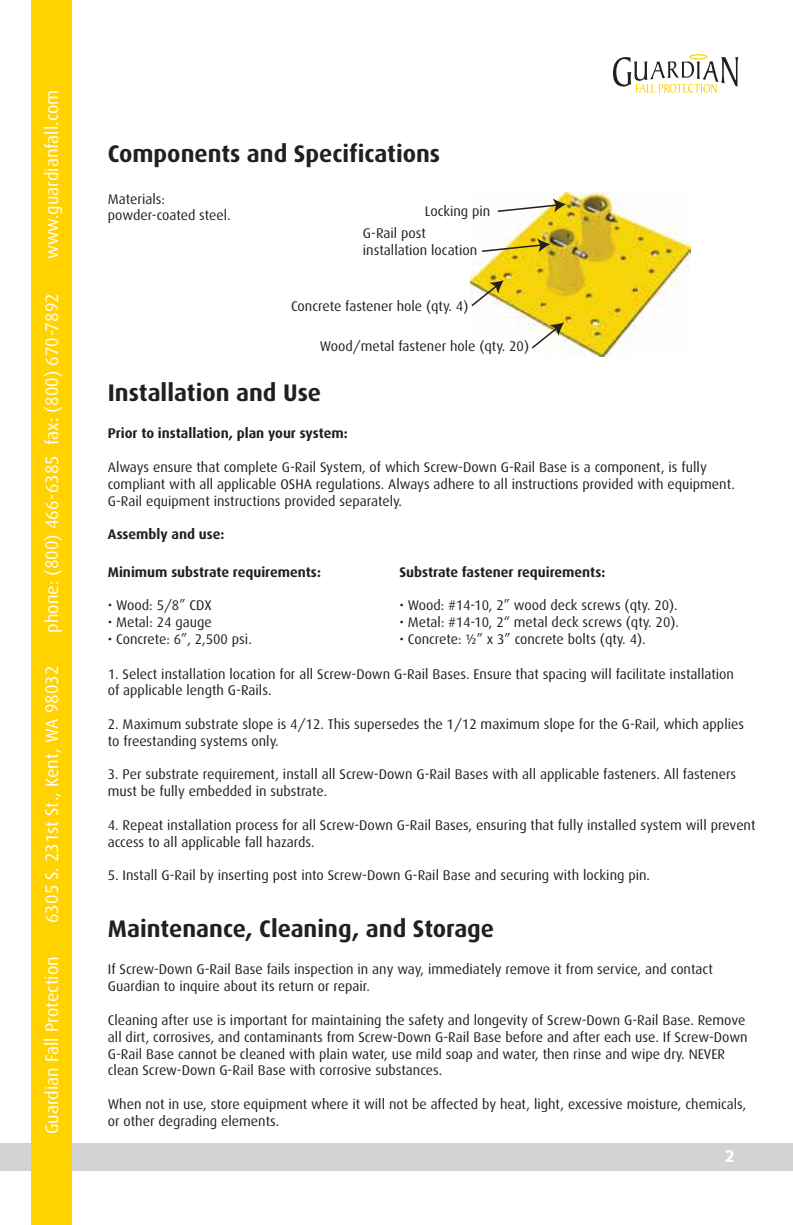
<style>
.page{position:relative;width:793px;height:1225px;background:#fff}
.page>*{position:absolute;margin:0;border:0;box-sizing:border-box;transform-origin:0 0}
.t1{font:700 24px "Dax";color:#231f20}
.t2{font:18px "Dax";color:#fff}
.t3{font:700 18px "Myriad Pro";color:#fff}
.t4{font:14px/16.8px "Dax";color:#231f20}
.t5{font:700 14px "Dax";color:#231f20}
</style>
<div class="page">
<div style="left:0;top:1143px;width:792px;height:27px;background:#d1d3d4"></div>
<div style="left:32px;top:0;width:40px;height:1224px;background:#ffd200"></div>
<svg style="left:613px;top:54px;width:125px;height:39px"></svg>
<img style="left:470px;top:192px;width:220px;height:164px">
<svg style="left:470px;top:280px;width:33px;height:28px"></svg>
<svg style="left:529px;top:322px;width:34px;height:28px"></svg>
<svg style="left:480px;top:238px;width:70px;height:15px"></svg>
<svg style="left:496px;top:198px;width:70px;height:15px"></svg>
<p class="t2" style="left:42px;top:259px;width:171px;rotate:-90deg">www.guardianfall.com</p>
<p class="t2" style="left:42px;top:632px;width:341px;rotate:-90deg">phone: (800) 466-6385 fax: (800) 670-7892</p>
<p class="t2" style="left:42px;top:922px;width:258px;rotate:-90deg">6305 S. 231st St., Kent, WA 98032</p>
<p class="t2" style="left:42px;top:1134px;width:179px;rotate:-90deg">Guardian Fall Protection</p>
<h1 class="t1" style="left:108px;top:140px;width:334px">Components and Specifications</h1>
<p class="t4" style="left:108px;top:190px;width:124px">Materials: powder-coated steel.</p>
<p class="t4" style="left:424px;top:203px;width:67px">Locking pin</p>
<p class="t4" style="left:362px;top:225px;width:116px">G-Rail post installation location</p>
<p class="t4" style="left:291px;top:297px;width:179px">Concrete fastener hole (qty. 4)</p>
<p class="t4" style="left:320px;top:338px;width:210px">Wood/metal fastener hole (qty. 20)</p>
<h1 class="t1" style="left:108px;top:379px;width:215px">Installation and Use</h1>
<p class="t5" style="left:108px;top:425px;width:241px">Prior to installation, plan your system:</p>
<p class="t4" style="left:108px;top:458px;width:628px">Always ensure that complete G-Rail System, of which Screw-Down G-Rail Base is a component, is fully compliant with all applicable OSHA regulations. Always adhere to all instructions provided with equipment.<br>G-Rail equipment instructions provided separately.</p>
<p class="t5" style="left:108px;top:526px;width:118px">Assembly and use:</p>
<p class="t5" style="left:399px;top:563px;width:207px">Substrate fastener requirements:</p>
<p class="t4" style="left:399px;top:597px;width:279px">• Wood: #14-10, 2” wood deck screws (qty. 20).</p>
<p class="t4" style="left:399px;top:614px;width:281px">• Metal: #14-10, 2“ metal deck screws (qty. 20).</p>
<p class="t4" style="left:399px;top:630px;width:247px">• Concrete: ½” x 3” concrete bolts (qty. 4).</p>
<p class="t4" style="left:108px;top:665px;width:627px">1. Select installation location for all Screw-Down G-Rail Bases. Ensure that spacing will facilitate installation of applicable length G-Rails.</p>
<p class="t4" style="left:108px;top:715px;width:637px">2. Maximum substrate slope is 4/12. This supersedes the 1/12 maximum slope for the G-Rail, which applies to freestanding systems only.</p>
<p class="t4" style="left:108px;top:766px;width:629px">3. Per substrate requirement, install all Screw-Down G-Rail Bases with all applicable fasteners. All fasteners must be fully embedded in substrate.</p>
<p class="t4" style="left:108px;top:816px;width:648px">4. Repeat installation process for all Screw-Down G-Rail Bases, ensuring that fully installed system will prevent access to all applicable fall hazards.</p>
<p class="t4" style="left:108px;top:867px;width:543px">5. Install G-Rail by inserting post into Screw-Down G-Rail Base and securing with locking pin.</p>
<p class="t5" style="left:108px;top:563px;width:214px">Minimum substrate requirements:</p>
<p class="t4" style="left:108px;top:597px;width:105px">• Wood: 5/8” CDX</p>
<p class="t4" style="left:108px;top:614px;width:105px">• Metal: 24 gauge</p>
<p class="t4" style="left:108px;top:630px;width:145px">• Concrete: 6”, 2,500 psi.</p>
<h1 class="t1" style="left:108px;top:915px;width:387px">Maintenance, Cleaning, and Storage</h1>
<p class="t4" style="left:108px;top:961px;width:606px">If Screw-Down G-Rail Base fails inspection in any way, immediately remove it from service, and contact<br>Guardian to inquire about its return or repair.</p>
<p class="t4" style="left:108px;top:1011px;width:641px">Cleaning after use is important for maintaining the safety and longevity of Screw-Down G-Rail Base. Remove all dirt, corrosives, and contaminants from Screw-Down G-Rail Base before and after each use. If Screw-Down G-Rail Base cannot be cleaned with plain water, use mild soap and water, then rinse and wipe dry. NEVER clean Screw-Down G-Rail Base with corrosive substances.</p>
<p class="t4" style="left:108px;top:1095px;width:639px">When not in use, store equipment where it will not be affected by heat, light, excessive moisture, chemicals, or other degrading elements.</p>
<p class="t3" style="left:724px;top:1144px;width:11px">2</p>
</div>
